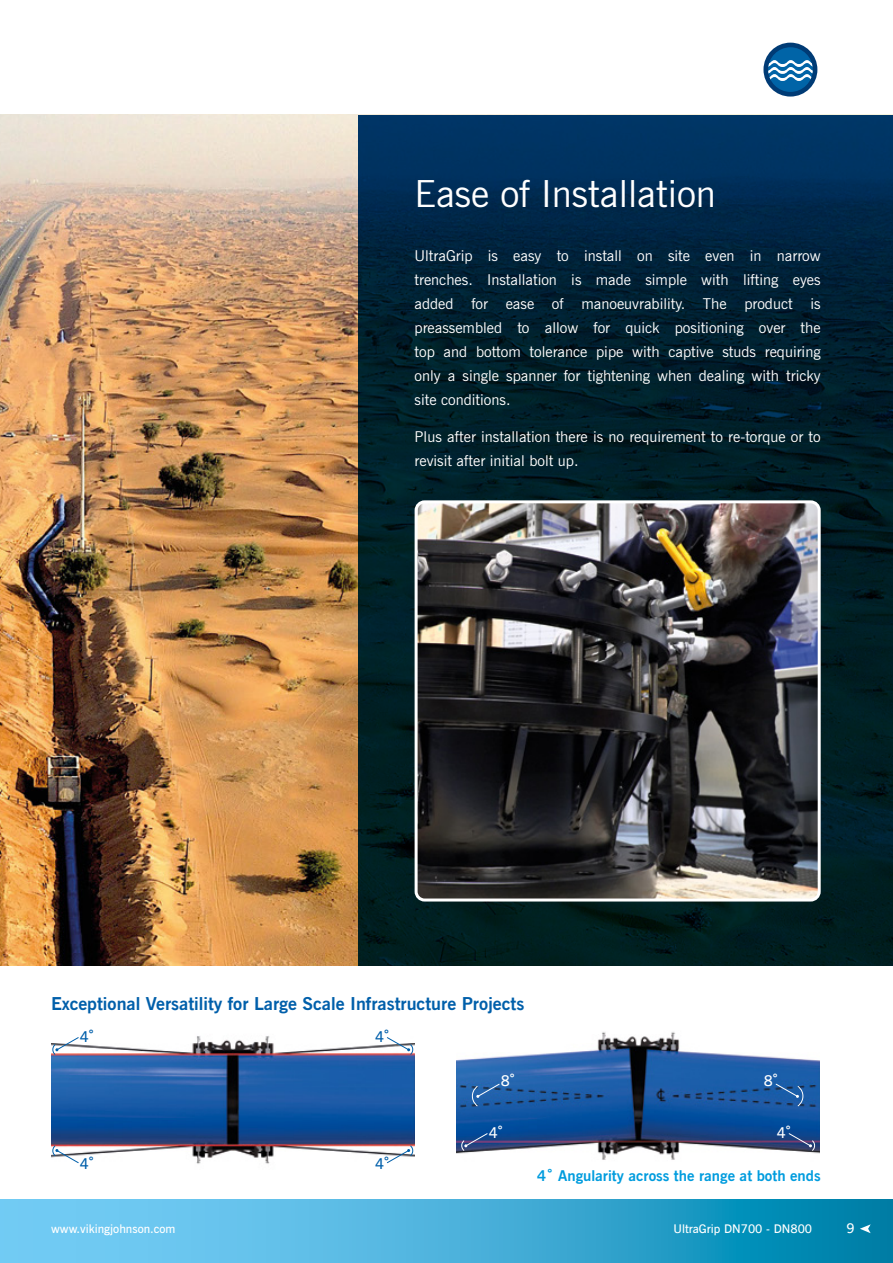
<style>
.page{position:relative;width:893px;height:1263px;background:#fff}
.page>*{position:absolute;margin:0;border:0;box-sizing:border-box;transform-origin:0 0}
.t1{font:37.5px "News Gothic BT";color:#fff}
.t2{font:700 18px "News Gothic BT";color:#005faa}
.t3{font:15px/24px "News Gothic BT";color:#fff;text-align:justify}
.t4{font:700 15px "News Gothic BT";color:#009cde}
.t5{font:600 15px "News Gothic BT";color:#005faa}
.t6{font:600 15px "News Gothic BT";color:#fff}
.t7{font:600 13.5px "News Gothic BT";color:#fff}
.t8{font:600 12px "News Gothic BT";color:#fff}
</style>
<div class="page">
<img style="left:0;top:115px;width:359px;height:850px">
<svg style="left:359px;top:115px;width:534px;height:850px;background:#023"></svg>
<svg style="left:1px;top:1199px;width:892px;height:64px;background:#42add7"></svg>
<hr style="left:0;top:1199px;width:1px;height:64px;background:#71cbf4">
<svg style="left:860px;top:1224px;width:11px;height:9px"></svg>
<img style="left:51px;top:1036px;width:364px;height:128px">
<img style="left:456px;top:1032px;width:364px;height:128px">
<div style="left:763px;top:43px;width:54px;height:54px;background:#003b75;border-radius:50%"></div>
<div style="left:768px;top:47px;width:45px;height:45px;background:#0064a7;border-radius:50%"></div>
<svg style="left:768px;top:60px;width:45px;height:21px"></svg>
<img style="left:416px;top:502px;width:403px;height:398px">
<div style="left:415px;top:500px;width:406px;height:401px;border:3px solid #fff;border-radius:9px"></div>
<svg style="left:52px;top:1036px;width:27px;height:19px"></svg>
<svg style="left:461px;top:1132px;width:27px;height:19px"></svg>
<svg style="left:472px;top:1083px;width:28px;height:23px"></svg>
<svg style="left:775px;top:1083px;width:29px;height:23px"></svg>
<svg style="left:788px;top:1132px;width:27px;height:19px"></svg>
<svg style="left:386px;top:1036px;width:27px;height:19px"></svg>
<svg style="left:52px;top:1145px;width:27px;height:19px"></svg>
<svg style="left:386px;top:1145px;width:27px;height:19px"></svg>
<h1 class="t1" style="left:415px;top:171px;width:303px">Ease of Installation</h1>
<p class="t3" style="left:415px;top:243px;width:408px">UltraGrip is easy to install on site even in narrow trenches. Installation is made simple with lifting eyes added for ease of manoeuvrability. The product is preassembled to allow for quick positioning over the top and bottom tolerance pipe with captive studs requiring only a single spanner for tightening when dealing with tricky site conditions.</p>
<p class="t3" style="left:415px;top:424px;width:408px">Plus after installation there is no requirement to re-torque or to revisit after initial bolt up.</p>
<p class="t2" style="left:51px;top:993px;width:475px">Exceptional Versatility for Large Scale Infrastructure Projects</p>
<p class="t5" style="left:80px;top:1028px;width:17px">4˚</p>
<p class="t5" style="left:375px;top:1028px;width:17px">4˚</p>
<p class="t6" style="left:501px;top:1071px;width:17px">8˚</p>
<p class="t6" style="left:764px;top:1071px;width:17px">8˚</p>
<p class="t5" style="left:80px;top:1155px;width:17px">4˚</p>
<p class="t5" style="left:375px;top:1155px;width:17px">4˚</p>
<p class="t6" style="left:489px;top:1124px;width:17px">4˚</p>
<p class="t6" style="left:777px;top:1124px;width:17px">4˚</p>
<p class="t4" style="left:537px;top:1166px;width:285px">4˚ Angularity across the range at both ends</p>
<p class="t8" style="left:51px;top:1222px;width:126px">www.vikingjohnson.com</p>
<p class="t8" style="left:673px;top:1222px;width:140px">UltraGrip DN700 - DN800</p>
<p class="t7" style="left:846px;top:1220px;width:10px">9</p>
</div>
